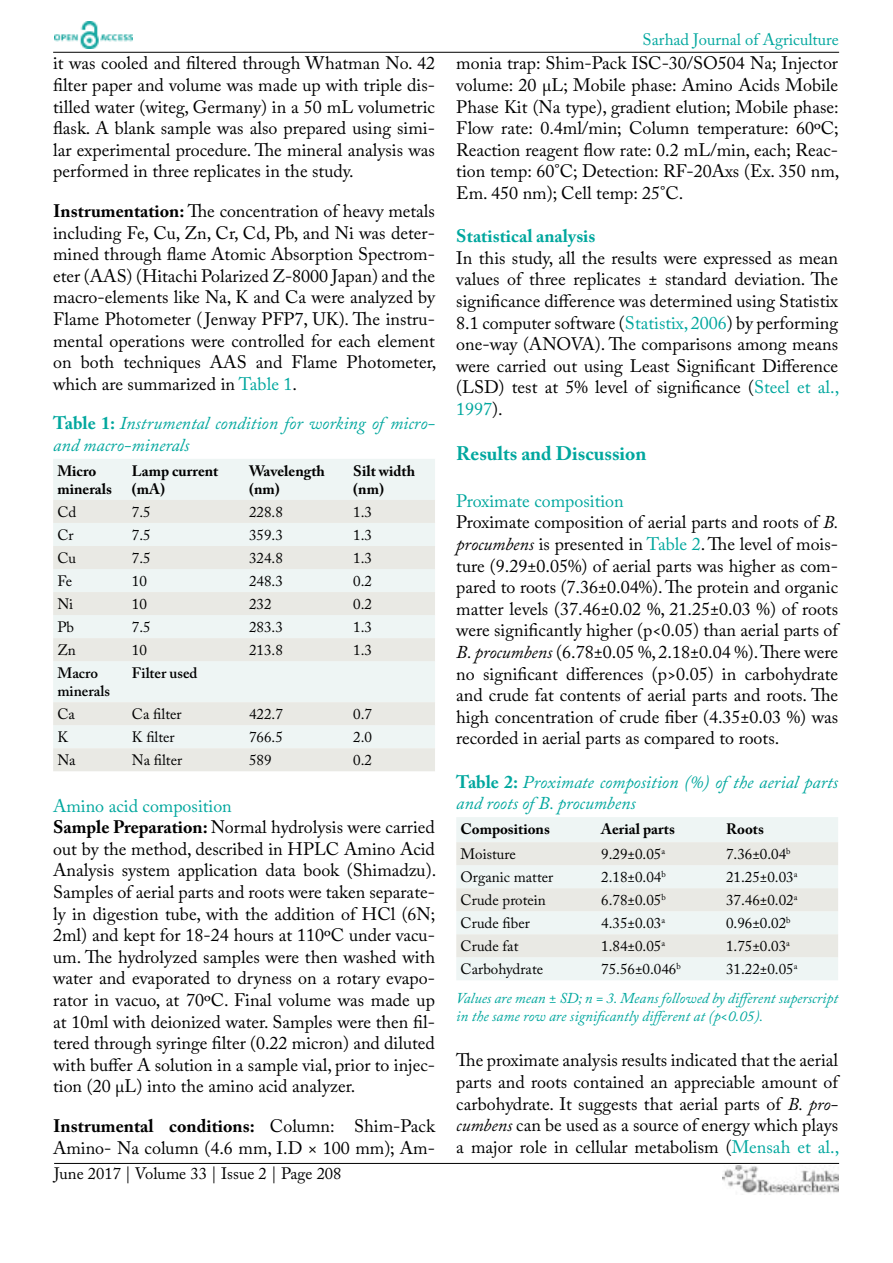
<style>
.page{position:relative;width:893px;height:1263px;background:#fff}
.page>*{position:absolute;margin:0;border:0;box-sizing:border-box;transform-origin:0 0}
.t1{font:700 19.5px "Adobe Caslon Pro";color:#00a79e}
.t2{font:18px/21.6px "Adobe Caslon Pro";color:#000;text-align:justify}
.t3{font:italic 18px/21.6px "Adobe Caslon Pro";color:#00a79e}
.t4{font:700 18px "Adobe Caslon Pro";color:#00a79e}
.t5{font:16.5px "Adobe Caslon Pro";color:#000}
.t6{font:16.5px "Adobe Caslon Pro";color:#00a79e}
.t7{font:15px "Adobe Caslon Pro";color:#000}
.t8{font:italic 15px/28.2px "Adobe Caslon Pro";color:#00a79e}
.t9{font:700 15px/18px "Adobe Caslon Pro";color:#000}
.t10{font:600 15px/18px "Adobe Caslon Pro";color:#000}
.s1{font-weight:700}
.s2{color:#00a79e}
.s3{font-weight:700;font-style:normal}
.s4{font-style:italic}
.s5{font-style:normal;color:#000}
</style>
<div class="page">
<hr style="left:53px;top:52px;width:786px;height:1px;background:#000">
<hr style="left:54px;top:1163px;width:785px;height:1px;background:#000">
<img style="left:722px;top:1166px;width:117px;height:29px">
<img style="left:54px;top:22px;width:78px;height:27px">
<div style="left:53px;top:459px;width:382px;height:41px;background:#eef5f4"></div>
<svg style="left:53px;top:500px;width:382px;height:271px;background:#ebeeeb"></svg>
<div style="left:456px;top:817px;width:382px;height:163px;background:#eef5f4"></div>
<svg style="left:456px;top:842px;width:382px;height:115px;background:#ebedea"></svg>
<p class="t2" style="left:53px;top:52px;width:383px">it was cooled and filtered through Whatman No. 42 filter paper and volume was made up with triple dis&shy;tilled water (witeg, Germany) in a 50 mL volumetric flask. A blank sample was also prepared using simi&shy;lar experimental procedure. The mineral analysis was performed in three replicates in the study.</p>
<p class="t2" style="left:53px;top:200px;width:385px"><span class="s1">Instrumentation:</span> The concentration of heavy metals including Fe, Cu, Zn, Cr, Cd, Pb, and Ni was deter&shy;mined through flame Atomic Absorption Spectrom&shy;eter (AAS) (Hitachi Polarized Z-8000 Japan) and the macro-elements like Na, K and Ca were analyzed by Flame Photometer ( Jenway PFP7, UK). The instru&shy;mental operations were controlled for each element on both techniques AAS and Flame Photometer, which are summarized in <span class="s2">Table 1</span>.</p>
<p class="t3" style="left:53px;top:412px;width:383px"><span class="s3">Table 1:</span> Instrumental condition for working of micro&shy;and macro-minerals</p>
<p class="t9" style="left:57px;top:462px;width:56px">Micro minerals</p>
<p class="t9" style="left:132px;top:462px;width:88px">Lamp current (mA)</p>
<p class="t9" style="left:249px;top:462px;width:77px">Wavelength (nm)</p>
<p class="t9" style="left:353px;top:462px;width:63px">Silt width (nm)</p>
<p class="t7" style="left:57px;top:503px;width:21px">Cd</p>
<p class="t7" style="left:132px;top:503px;width:20px">7.5</p>
<p class="t7" style="left:249px;top:503px;width:35px">228.8</p>
<p class="t7" style="left:353px;top:503px;width:20px">1.3</p>
<p class="t7" style="left:57px;top:526px;width:18px">Cr</p>
<p class="t7" style="left:132px;top:526px;width:20px">7.5</p>
<p class="t7" style="left:249px;top:526px;width:35px">359.3</p>
<p class="t7" style="left:353px;top:526px;width:20px">1.3</p>
<p class="t7" style="left:57px;top:549px;width:20px">Cu</p>
<p class="t7" style="left:132px;top:549px;width:20px">7.5</p>
<p class="t7" style="left:249px;top:549px;width:35px">324.8</p>
<p class="t7" style="left:353px;top:549px;width:20px">1.3</p>
<p class="t7" style="left:57px;top:572px;width:16px">Fe</p>
<p class="t7" style="left:132px;top:572px;width:16px">10</p>
<p class="t7" style="left:249px;top:572px;width:35px">248.3</p>
<p class="t7" style="left:353px;top:572px;width:20px">0.2</p>
<p class="t7" style="left:57px;top:595px;width:17px">Ni</p>
<p class="t7" style="left:132px;top:595px;width:16px">10</p>
<p class="t7" style="left:249px;top:595px;width:24px">232</p>
<p class="t7" style="left:353px;top:595px;width:20px">0.2</p>
<p class="t7" style="left:57px;top:618px;width:18px">Pb</p>
<p class="t7" style="left:132px;top:618px;width:20px">7.5</p>
<p class="t7" style="left:249px;top:618px;width:35px">283.3</p>
<p class="t7" style="left:353px;top:618px;width:20px">1.3</p>
<p class="t7" style="left:57px;top:641px;width:20px">Zn</p>
<p class="t7" style="left:132px;top:641px;width:16px">10</p>
<p class="t7" style="left:249px;top:641px;width:35px">213.8</p>
<p class="t7" style="left:353px;top:641px;width:20px">1.3</p>
<p class="t10" style="left:57px;top:664px;width:54px">Macro minerals</p>
<p class="t10" style="left:132px;top:664px;width:67px">Filter used</p>
<p class="t7" style="left:57px;top:705px;width:19px">Ca</p>
<p class="t7" style="left:132px;top:705px;width:51px">Ca filter</p>
<p class="t7" style="left:249px;top:705px;width:35px">422.7</p>
<p class="t7" style="left:353px;top:705px;width:20px">0.7</p>
<p class="t7" style="left:57px;top:728px;width:12px">K</p>
<p class="t7" style="left:132px;top:728px;width:44px">K filter</p>
<p class="t7" style="left:249px;top:728px;width:35px">766.5</p>
<p class="t7" style="left:353px;top:728px;width:20px">2.0</p>
<p class="t7" style="left:57px;top:751px;width:20px">Na</p>
<p class="t7" style="left:132px;top:751px;width:52px">Na filter</p>
<p class="t7" style="left:249px;top:751px;width:24px">589</p>
<p class="t7" style="left:353px;top:751px;width:20px">0.2</p>
<p class="t2" style="left:53px;top:794px;width:385px;text-align:left"><span class="s2">Amino acid composition<br></span><span class="s1">Sample Preparation:</span> Normal hydrolysis were carried out by the method, described in HPLC Amino Acid Analysis system application data book (Shimadzu).<br>Samples of aerial parts and roots were taken separate&shy;ly in digestion tube, with the addition of HCl (6N; 2ml) and kept for 18-24 hours at 110ºC under vacu&shy;um. The hydrolyzed samples were then washed with water and evaporated to dryness on a rotary evapo&shy;rator in vacuo, at 70ºC. Final volume was made up at 10ml with deionized water. Samples were then fil&shy;tered through syringe filter (0.22 micron) and diluted with buffer A solution in a sample vial, prior to injec&shy;tion (20 µL) into the amino acid analyzer.</p>
<p class="t2" style="left:53px;top:1115px;width:383px"><span class="s1">Instrumental conditions:</span> Column: Shim-Pack<br>Amino- Na column (4.6 mm, I.D × 100 mm); Am-</p>
<p class="t5" style="left:54px;top:1164px;width:289px">June 2017 | Volume 33 | Issue 2 | Page 208</p>
<p class="t6" style="left:643px;top:30px;width:198px">Sarhad Journal of Agriculture</p>
<p class="t2" style="left:456px;top:52px;width:385px">monia trap: Shim-Pack ISC-30/SO504 Na; Injector volume: 20 µL; Mobile phase: Amino Acids Mobile Phase Kit (Na type), gradient elution; Mobile phase:<br>Flow rate: 0.4ml/min; Column temperature: 60ºC; Reaction reagent flow rate: 0.2 mL/min, each; Reac&shy;tion temp: 60°C; Detection: RF-20Axs (Ex. 350 nm, Em. 450 nm); Cell temp: 25°C.</p>
<p class="t4" style="left:456px;top:225px;width:141px">Statistical analysis</p>
<p class="t2" style="left:456px;top:247px;width:385px">In this study, all the results were expressed as mean values of three replicates ± standard deviation. The significance difference was determined using Statistix 8.1 computer software (<span class="s2">Statistix, 2006</span>) by performing one-way (ANOVA). The comparisons among means were carried out using Least Significant Difference (LSD) test at 5% level of significance (<span class="s2">Steel et al., 1997</span>).</p>
<p class="t1" style="left:456px;top:442px;width:192px">Results and Discussion</p>
<p class="t2" style="left:456px;top:490px;width:384px;text-align:left"><span class="s2">Proximate composition<br></span>Proximate composition of aerial parts and roots of <span class="s4">B. procumbens</span> is presented in <span class="s2">Table 2</span>. The level of mois&shy;ture (9.29±0.05%) of aerial parts was higher as com&shy;pared to roots (7.36±0.04%). The protein and organic matter levels (37.46±0.02 %, 21.25±0.03 %) of roots were significantly higher (p&lt;0.05) than aerial parts of <span class="s4">B. procumbens</span> (6.78±0.05 %, 2.18±0.04 %). There were no significant differences (p&gt;0.05) in carbohydrate and crude fat contents of aerial parts and roots. The high concentration of crude fiber (4.35±0.03 %) was recorded in aerial parts as compared to roots.</p>
<p class="t3" style="left:456px;top:771px;width:383px"><span class="s3">Table 2:</span> Proximate composition (%) of the aerial parts and roots of B. procumbens</p>
<p class="t9" style="left:460px;top:820px;width:91px">Compositions</p>
<p class="t9" style="left:601px;top:820px;width:75px">Aerial parts</p>
<p class="t9" style="left:726px;top:820px;width:39px">Roots</p>
<p class="t7" style="left:460px;top:845px;width:57px">Moisture</p>
<p class="t7" style="left:601px;top:845px;width:65px">9.29±0.05<sup>a</sup></p>
<p class="t7" style="left:726px;top:845px;width:66px">7.36±0.04<sup>b</sup></p>
<p class="t7" style="left:460px;top:868px;width:94px">Organic matter</p>
<p class="t7" style="left:601px;top:868px;width:66px">2.18±0.04<sup>b</sup></p>
<p class="t7" style="left:726px;top:868px;width:73px">21.25±0.03<sup>a</sup></p>
<p class="t7" style="left:460px;top:891px;width:87px">Crude protein</p>
<p class="t7" style="left:601px;top:891px;width:66px">6.78±0.05<sup>b</sup></p>
<p class="t7" style="left:726px;top:891px;width:73px">37.46±0.02<sup>a</sup></p>
<p class="t7" style="left:460px;top:914px;width:71px">Crude fiber</p>
<p class="t7" style="left:601px;top:914px;width:65px">4.35±0.03<sup>a</sup></p>
<p class="t7" style="left:726px;top:914px;width:66px">0.96±0.02<sup>b</sup></p>
<p class="t7" style="left:460px;top:937px;width:59px">Crude fat</p>
<p class="t7" style="left:601px;top:937px;width:65px">1.84±0.05<sup>a</sup></p>
<p class="t7" style="left:726px;top:937px;width:65px">1.75±0.03<sup>a</sup></p>
<p class="t7" style="left:460px;top:960px;width:84px">Carbohydrate</p>
<p class="t7" style="left:601px;top:960px;width:81px">75.56±0.046<sup>b</sup></p>
<p class="t8" style="left:456px;top:955px;width:383px;text-indent:270px"><span class="s5">31.22±0.05</span><sup>a<br></sup>Values are mean ± SD; n = 3. Means followed by different superscript</p>
<p class="t8" style="left:456px;top:1001px;width:308px">in the same row are significantly different at (p&lt;0.05).</p>
<p class="t2" style="left:456px;top:1049px;width:385px">The proximate analysis results indicated that the aerial parts and roots contained an appreciable amount of carbohydrate. It suggests that aerial parts of <span class="s4">B. pro&shy;cumbens</span> can be used as a source of energy which plays a major role in cellular metabolism (<span class="s2">Mensah et al.,</span></p>
</div>
